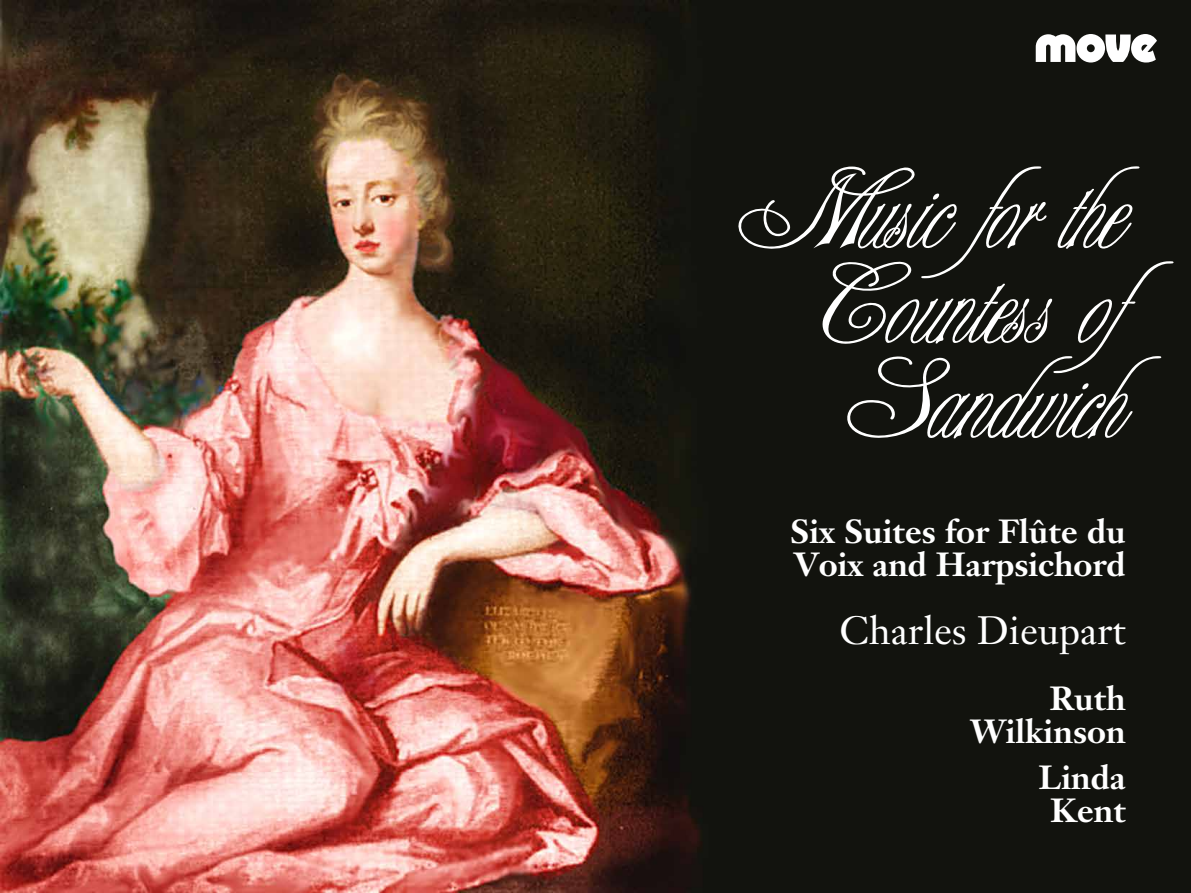
<style>
.page{position:relative;width:1191px;height:893px;background:#fff}
.page>*{position:absolute;margin:0;border:0;box-sizing:border-box;transform-origin:0 0}
.t1{font:104.4px "Champagne";color:#fff;scale:1.2 1}
.t2{font:39px "Janson Text";color:#fff}
.t3{font:700 33px/33px "Janson Text";color:#fff}
</style>
<div class="page">
<img style="left:0;top:0;width:1191px;height:893px">
<svg style="left:1035px;top:34px;width:122px;height:29px"></svg>
<h1 class="t1" style="left:718px;top:145px;width:352px">Music for the</h1>
<h1 class="t1" style="left:786px;top:240px;width:357px">Countess of</h1>
<h1 class="t1" style="left:826px;top:335px;width:281px">Sandwich</h1>
<p class="t3" style="left:790px;top:515px;width:336px">Six Suites for Flûte du<br>Voix and Harpsichord</p>
<p class="t2" style="left:839px;top:606px;width:287px">Charles Dieupart</p>
<p class="t3" style="left:970px;top:681px;width:157px;text-align:right">Ruth<br>Wilkinson</p>
<p class="t3" style="left:1038px;top:761px;width:88px;text-align:center">Linda<br>Kent</p>
</div>
